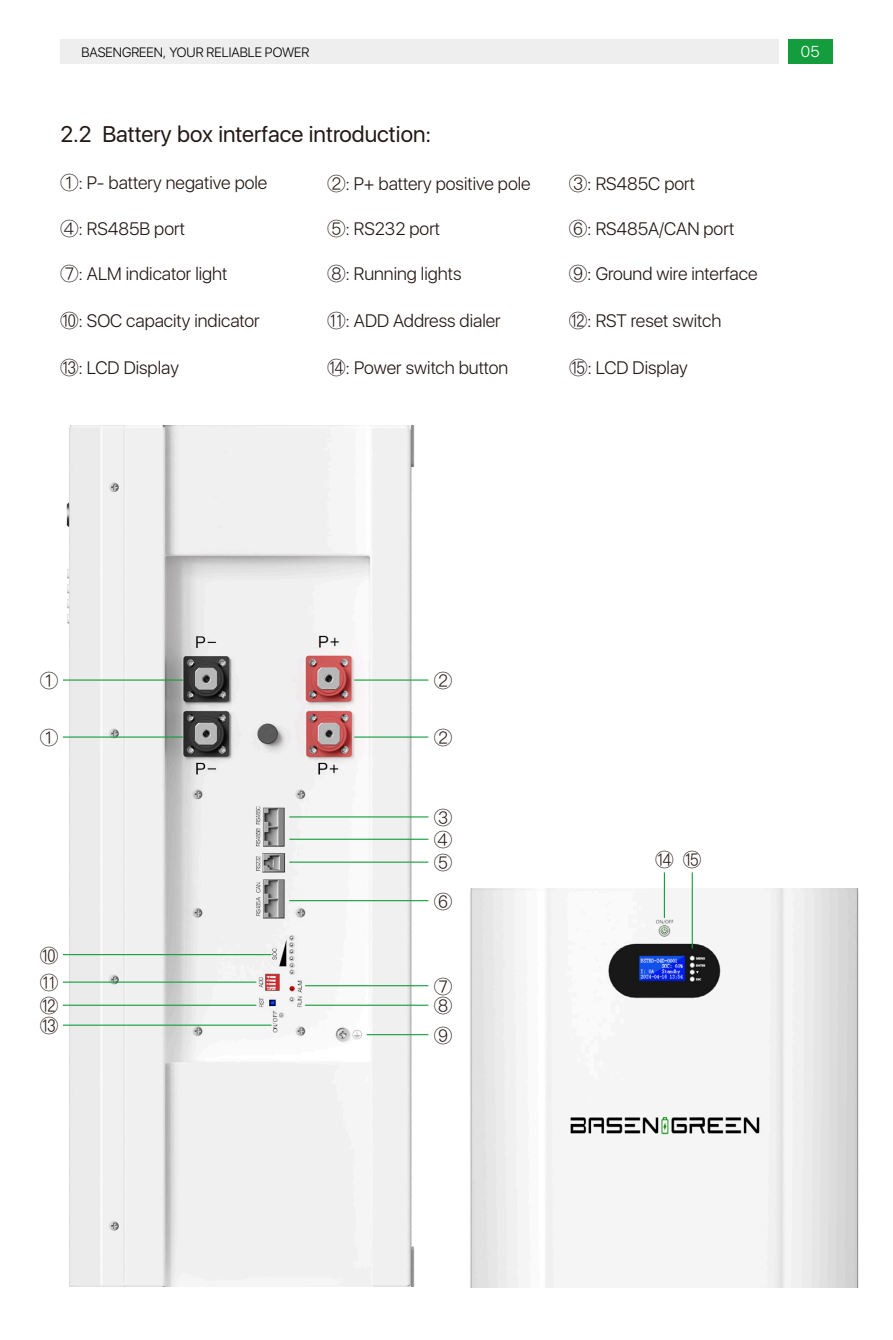
<style>
.page{position:relative;width:893px;height:1340px;background:#fff}
.page>*{position:absolute;margin:0;border:0;box-sizing:border-box;transform-origin:0 0}
.t1{font:22.5px "San Francisco";color:#231815}
.t2{font:300 18px "San Francisco";color:#231815}
.t3{font:18px/29.5px "Ping Fang SC Regular";color:#231815}
.t4{font:300 15.75px "San Francisco";color:#fff}
.t5{font:300 13.5px "San Francisco";color:#040000}
.s1{font-family:"Ping Fang SC Regular";font-weight:400}
</style>
<div class="page">
<div style="left:60px;top:39px;width:719px;height:25px;background:#eeeeef"></div>
<div style="left:788px;top:39px;width:44px;height:25px;background:#149d3d"></div>
<img style="left:62px;top:425px;width:367px;height:861px">
<hr style="left:305px;top:985px;width:123px;height:1px;background:#149d3d">
<hr style="left:289px;top:900px;width:139px;height:1px;background:#149d3d">
<hr style="left:289px;top:861px;width:139px;height:1px;background:#149d3d">
<hr style="left:289px;top:838px;width:139px;height:1px;background:#149d3d">
<hr style="left:289px;top:816px;width:139px;height:1px;background:#149d3d">
<hr style="left:354px;top:679px;width:74px;height:1px;background:#149d3d">
<hr style="left:354px;top:736px;width:74px;height:1px;background:#149d3d">
<hr style="left:63px;top:679px;width:120px;height:1px;background:#149d3d">
<hr style="left:63px;top:736px;width:120px;height:1px;background:#149d3d">
<hr style="left:305px;top:1004px;width:123px;height:1px;background:#149d3d">
<hr style="left:367px;top:1034px;width:61px;height:1px;background:#149d3d">
<hr style="left:63px;top:1004px;width:193px;height:1px;background:#149d3d">
<hr style="left:63px;top:1024px;width:209px;height:1px;background:#149d3d">
<hr style="left:63px;top:981px;width:193px;height:1px;background:#149d3d">
<hr style="left:63px;top:954px;width:209px;height:1px;background:#149d3d">
<img style="left:470px;top:888px;width:389px;height:399px">
<hr style="left:664px;top:872px;width:1px;height:46px;background:#149d3d">
<hr style="left:692px;top:872px;width:1px;height:76px;background:#149d3d">
<p class="t5" style="left:81px;top:43px;width:229px">BASENGREEN, YOUR RELIABLE POWER</p>
<p class="t4" style="left:801px;top:41px;width:20px">05</p>
<p class="t1" style="left:60px;top:118px;width:372px">2.2 Battery box interface introduction:</p>
<p class="t2" style="left:327px;top:171px;width:205px"><span class="s1">②</span>: P+ battery positive pole</p>
<p class="t2" style="left:569px;top:171px;width:127px"><span class="s1">③</span>: RS485C port</p>
<p class="t2" style="left:60px;top:216px;width:126px"><span class="s1">④</span>: RS485B port</p>
<p class="t2" style="left:327px;top:217px;width:114px"><span class="s1">⑤</span>: RS232 port</p>
<p class="t2" style="left:569px;top:216px;width:167px"><span class="s1">⑥</span>: RS485A/CAN port</p>
<p class="t2" style="left:60px;top:262px;width:168px"><span class="s1">⑦</span>: ALM indicator light</p>
<p class="t2" style="left:327px;top:262px;width:136px"><span class="s1">⑧</span>: Running lights</p>
<p class="t2" style="left:569px;top:262px;width:190px"><span class="s1">⑨</span>: Ground wire interface</p>
<p class="t2" style="left:60px;top:308px;width:201px"><span class="s1">⑩</span>: SOC capacity indicator</p>
<p class="t2" style="left:327px;top:308px;width:175px"><span class="s1">⑪</span>: ADD Address dialer</p>
<p class="t2" style="left:569px;top:308px;width:154px"><span class="s1">⑫</span>: RST reset switch</p>
<p class="t2" style="left:60px;top:356px;width:120px"><span class="s1">⑬</span>: LCD Display</p>
<p class="t2" style="left:328px;top:356px;width:182px"><span class="s1">⑭</span>: Power switch button</p>
<p class="t2" style="left:569px;top:356px;width:120px"><span class="s1">⑮</span>: LCD Display</p>
<p class="t2" style="left:60px;top:171px;width:208px"><span class="s1">①</span>: P- battery negative pole</p>
<p class="t3" style="left:40px;top:666px;width:19px">①</p>
<p class="t3" style="left:40px;top:723px;width:19px">①</p>
<p class="t3" style="left:434px;top:666px;width:19px">②</p>
<p class="t3" style="left:434px;top:723px;width:19px">②</p>
<p class="t3" style="left:434px;top:803px;width:19px">③</p>
<p class="t3" style="left:434px;top:825px;width:19px">④</p>
<p class="t3" style="left:434px;top:848px;width:19px">⑤</p>
<p class="t3" style="left:655px;top:844px;width:19px">⑭</p>
<p class="t3" style="left:683px;top:844px;width:19px">⑮</p>
<p class="t3" style="left:434px;top:886px;width:19px">⑥</p>
<p class="t3" style="left:40px;top:940px;width:19px">⑩</p>
<p class="t3" style="left:40px;top:968px;width:19px">⑪</p>
<p class="t3" style="left:40px;top:996px;width:19px;line-height:20px">⑫ ⑬</p>
<p class="t3" style="left:434px;top:971px;width:19px">⑦</p>
<p class="t3" style="left:434px;top:991px;width:19px">⑧<br>⑨</p>
</div>
